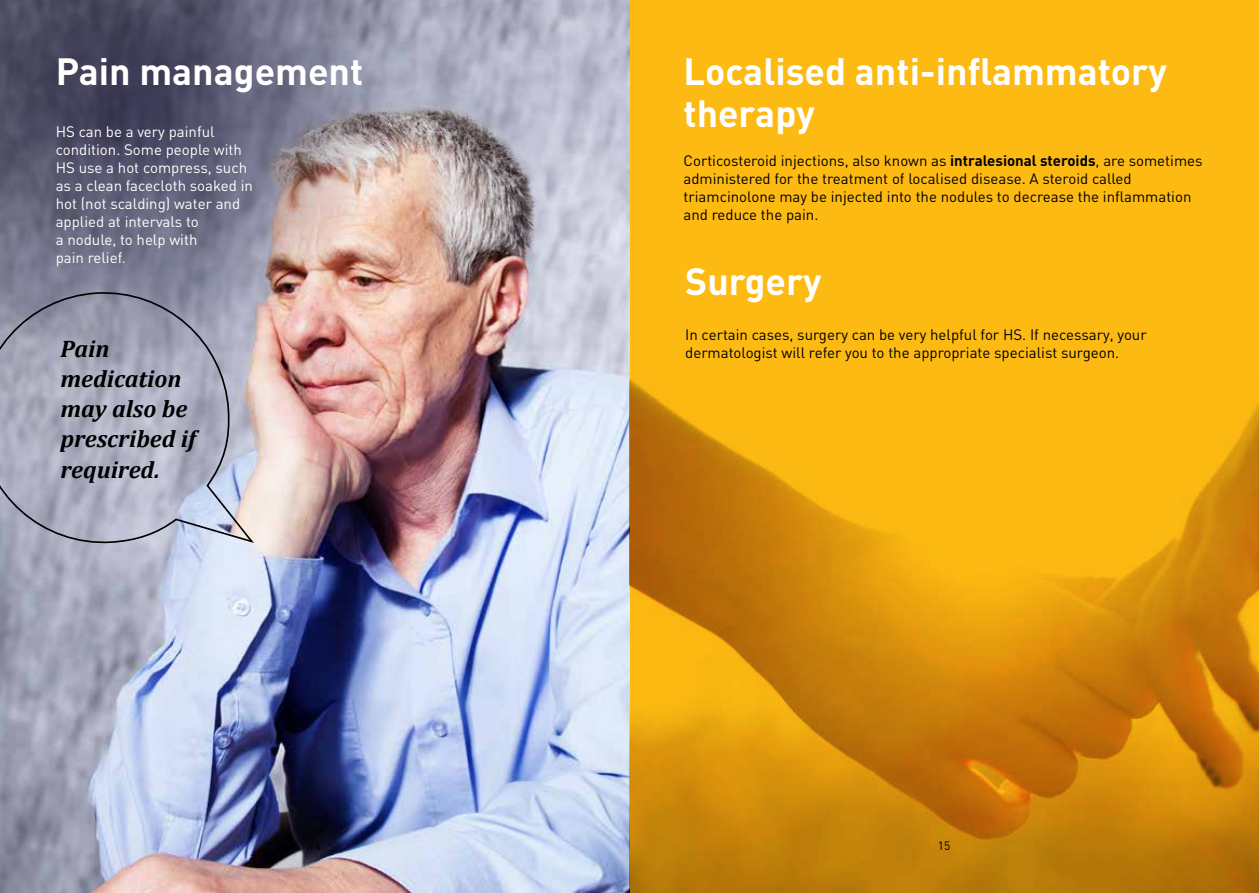
<style>
.page{position:relative;width:1259px;height:893px;background:#fff}
.page>*{position:absolute;margin:0;border:0;box-sizing:border-box;transform-origin:0 0}
.t1{font:700 37.5px/42px "DIN";color:#fff}
.t2{font:italic 700 24px/30.2px "Cambria";color:#000}
.t3{font:15px/18px "DIN";color:#000}
.t4{font:15px/18px "DIN";color:#fff}
.t5{font:12px "DIN";color:#000}
.s1{font-weight:700}
</style>
<div class="page">
<div style="left:629px;top:0;width:630px;height:893px;background:#fdba12"></div>
<img style="left:0;top:0;width:629px;height:893px">
<svg style="left:0;top:0;width:387px;height:362px;background:#7c7383"></svg>
<svg style="left:0;top:289px;width:256px;height:257px;background:#a8aabd"></svg>
<img style="left:629px;top:375px;width:630px;height:518px">
<h1 class="t1" style="left:56px;top:49px;width:309px">Pain management</h1>
<p class="t4" style="left:56px;top:122px;width:199px">HS can be a very painful condition. Some people with<br>HS use a hot compress, such as a clean facecloth soaked in hot (not scalding) water and applied at intervals to<br>a nodule, to help with<br>pain relief.</p>
<h2 class="t2" style="left:60px;top:333px;width:137px">Pain medication may also be prescribed if required.</h2>
<h1 class="t1" style="left:683px;top:49px;width:485px">Localised anti-inflammatory therapy</h1>
<p class="t3" style="left:683px;top:151px;width:520px">Corticosteroid injections, also known as <span class="s1">intralesional steroids</span>, are sometimes administered for the treatment of localised disease. A steroid called triamcinolone may be injected into the nodules to decrease the inflammation and reduce the pain.</p>
<h1 class="t1" style="left:685px;top:259px;width:138px">Surgery</h1>
<p class="t3" style="left:685px;top:326px;width:463px">In certain cases, surgery can be very helpful for HS. If necessary, your dermatologist will refer you to the appropriate specialist surgeon.</p>
<p class="t5" style="left:308px;top:838px;width:14px">14</p>
<p class="t5" style="left:938px;top:838px;width:14px">15</p>
</div>
